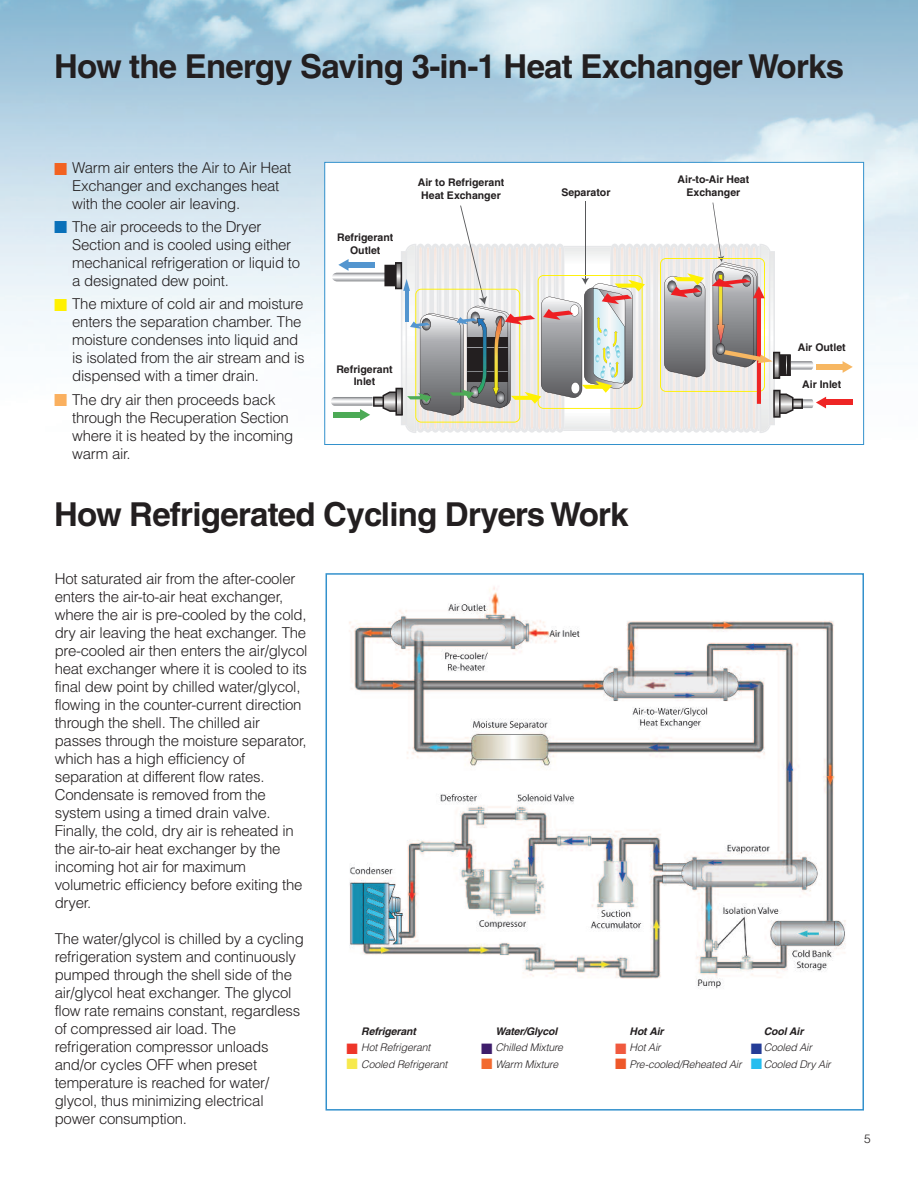
<style>
.page{position:relative;width:918px;height:1188px;background:#fff}
.page>*{position:absolute;margin:0;border:0;box-sizing:border-box;transform-origin:0 0}
.t1{font:700 33px "Helvetica";letter-spacing:-.025em;color:#231f20}
.t2{font:17.25px "Zapf Dingbats";color:#f26221}
.t3{font:17.25px "Zapf Dingbats";color:#0970b9}
.t4{font:17.25px "Zapf Dingbats";color:#fff101}
.t5{font:17.25px "Zapf Dingbats";color:#fab05f}
.t6{font:300 15px/18px "Helvetica";letter-spacing:-.02em;color:#231f20}
.t7{font:15px "Zapf Dingbats";color:#ee3529}
.t8{font:15px "Zapf Dingbats";color:#f7e94d}
.t9{font:15px "Zapf Dingbats";color:#3e1d6b}
.t10{font:15px "Zapf Dingbats";color:#f26a30}
.t11{font:15px "Zapf Dingbats";color:#f0593e}
.t12{font:15px "Zapf Dingbats";color:#ee5829}
.t13{font:15px "Zapf Dingbats";color:#243c97}
.t14{font:15px "Zapf Dingbats";color:#25bdef}
.t15{font:300 12px "Helvetica";color:#231f20}
.t16{font:700 10.5px/12.6px "Helvetica";color:#231f20;text-align:center}
.t17{font:italic 300 10.5px/16.5px "Helvetica";letter-spacing:-.015em;color:#231f20}
.t18{font:italic 700 10.5px "Helvetica";letter-spacing:-.015em;color:#231f20}
</style>
<div class="page">
<hr style="left:585px;top:202px;width:1px;height:78px;background:#57585a">
<svg style="left:843px;top:361px;width:10px;height:12px"></svg>
<div style="left:816px;top:364px;width:27px;height:5px;background:#f7b762"></div>
<div style="left:825px;top:399px;width:28px;height:6px;background:#ee2524"></div>
<svg style="left:331px;top:203px;width:495px;height:230px"></svg>
<div style="left:324px;top:162px;width:540px;height:283px;border:1px solid #3391cc"></div>
<img style="left:348px;top:585px;width:498px;height:404px">
<div style="left:326px;top:573px;width:538px;height:538px;border:2px solid #3391cc"></div>
<h1 class="t1" style="left:54px;top:54px;width:792px">How the Energy Saving 3-in-1 Heat Exchanger Works</h1>
<p class="t6" style="left:72px;top:159px;width:221px">Warm air enters the Air to Air Heat<br>Exchanger and exchanges heat with the cooler air leaving.</p>
<p class="t6" style="left:72px;top:218px;width:229px">The air proceeds to the Dryer<br>Section and is cooled using either mechanical refrigeration or liquid to a designated dew point.</p>
<p class="t6" style="left:72px;top:295px;width:234px">The mixture of cold air and moisture enters the separation chamber. The moisture condenses into liquid and is isolated from the air stream and is dispensed with a timer drain.</p>
<p class="t6" style="left:72px;top:391px;width:223px">The dry air then proceeds back through the Recuperation Section where it is heated by the incoming warm air.</p>
<p class="t2" style="left:54px;top:159px;width:15px">■</p>
<p class="t3" style="left:54px;top:217px;width:15px">■</p>
<p class="t4" style="left:54px;top:295px;width:15px">■</p>
<p class="t5" style="left:54px;top:390px;width:15px">■</p>
<p class="t16" style="left:337px;top:232px;width:58px">Refrigerant<br>Outlet</p>
<p class="t16" style="left:418px;top:177px;width:88px">Air to Refrigerant<br>Heat Exchanger</p>
<p class="t16" style="left:561px;top:187px;width:51px">Separator</p>
<p class="t16" style="left:336px;top:364px;width:58px">Refrigerant<br>Inlet</p>
<h1 class="t1" style="left:54px;top:502px;width:576px">How Refrigerated Cycling Dryers Work</h1>
<p class="t16" style="left:678px;top:174px;width:73px">Air-to-Air Heat<br>Exchanger</p>
<p class="t16" style="left:798px;top:342px;width:49px">Air Outlet</p>
<p class="t16" style="left:802px;top:379px;width:41px">Air Inlet</p>
<p class="t6" style="left:55px;top:570px;width:254px">Hot saturated air from the after-cooler enters the air-to-air heat exchanger, where the air is pre-cooled by the cold, dry air leaving the heat exchanger. The pre-cooled air then enters the air/glycol heat exchanger where it is cooled to its final dew point by chilled water/glycol, flowing in the counter-current direction through the shell. The chilled air passes through the moisture separator, which has a high efficiency of separation at different flow rates.<br>Condensate is removed from the system using a timed drain valve.<br>Finally, the cold, dry air is reheated in the air-to-air heat exchanger by the incoming hot air for maximum volumetric efficiency before exiting the dryer.</p>
<p class="t6" style="left:55px;top:930px;width:251px">The water/glycol is chilled by a cycling refrigeration system and continuously pumped through the shell side of the air/glycol heat exchanger. The glycol flow rate remains constant, regardless of compressed air load. The refrigeration compressor unloads and/or cycles OFF when preset temperature is reached for water/ glycol, thus minimizing electrical power consumption.</p>
<p class="t18" style="left:361px;top:1027px;width:56px">Refrigerant</p>
<p class="t17" style="left:361px;top:1039px;width:88px">Hot Refrigerant<br>Cooled Refrigerant</p>
<p class="t7" style="left:347px;top:1040px;width:13px">■</p>
<p class="t8" style="left:347px;top:1055px;width:13px">■</p>
<p class="t18" style="left:495px;top:1027px;width:64px">Water/Glycol</p>
<p class="t17" style="left:495px;top:1039px;width:69px">Chilled Mixture<br>Warm Mixture</p>
<p class="t9" style="left:481px;top:1040px;width:13px">■</p>
<p class="t10" style="left:481px;top:1055px;width:13px">■</p>
<p class="t18" style="left:630px;top:1027px;width:36px">Hot Air</p>
<p class="t17" style="left:630px;top:1039px;width:114px">Hot Air<br>Pre-cooled/Reheated Air</p>
<p class="t11" style="left:615px;top:1040px;width:13px">■</p>
<p class="t12" style="left:615px;top:1055px;width:13px">■</p>
<p class="t18" style="left:764px;top:1027px;width:41px">Cool Air</p>
<p class="t17" style="left:764px;top:1039px;width:69px">Cooled Air<br>Cooled Dry Air</p>
<p class="t13" style="left:751px;top:1040px;width:13px">■</p>
<p class="t14" style="left:751px;top:1055px;width:13px">■</p>
<p class="t15" style="left:864px;top:1131px;width:8px">5</p>
</div>
